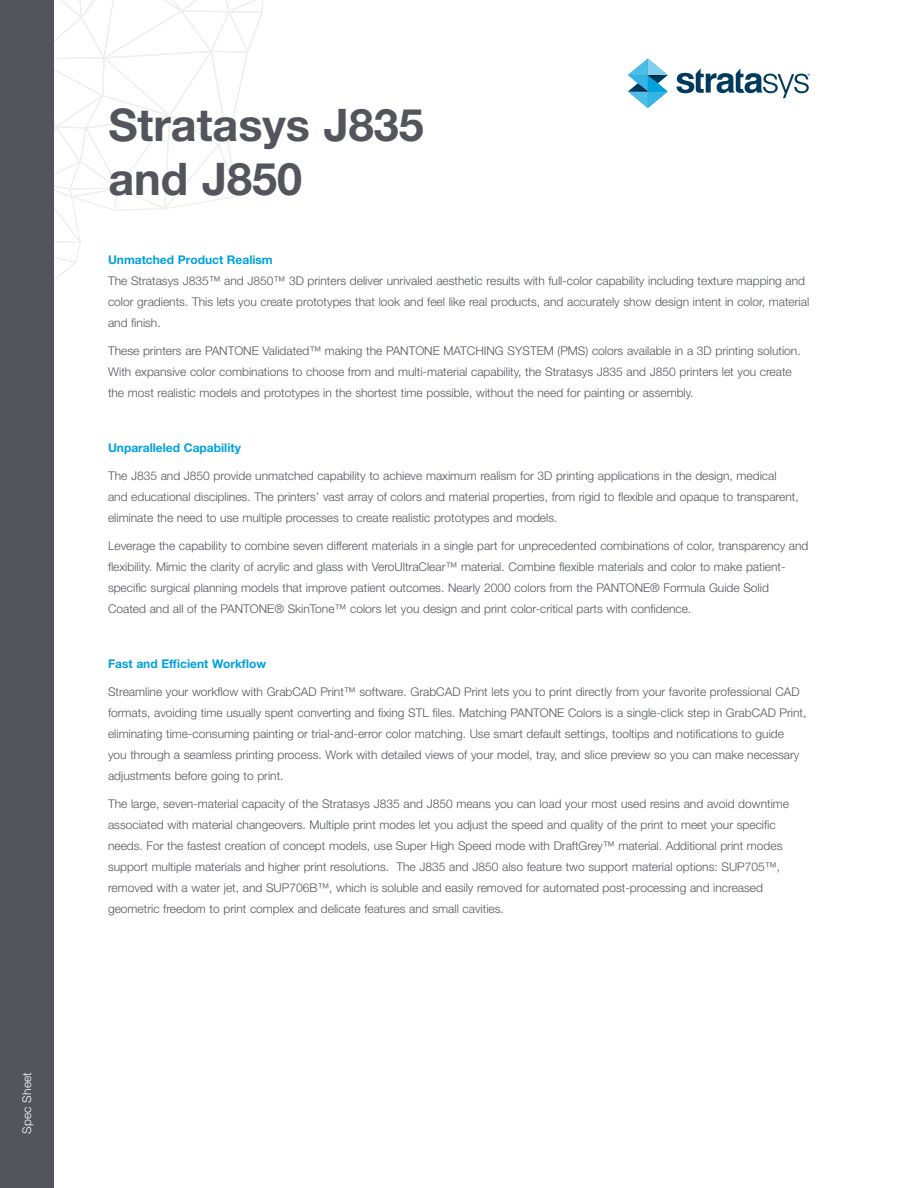
<style>
.page{position:relative;width:918px;height:1188px;background:#fff}
.page>*{position:absolute;margin:0;border:0;box-sizing:border-box;transform-origin:0 0}
.t1{font:700 45px/54px "Helvetica Neue LT Std";color:#52555b}
.t2{font:300 12px/21px "Helvetica Neue LT Std";color:#52555b}
.t3{font:700 12px "Helvetica Neue LT Std";color:#00a0df}
.t4{font:300 12px "Helvetica Neue LT Std";letter-spacing:.015em;color:#fff}
</style>
<div class="page">
<svg style="left:54px;top:0;width:209px;height:281px"></svg>
<div style="left:0;top:0;width:54px;height:1188px;background:#52555b"></div>
<svg style="left:628px;top:59px;width:40px;height:49px"></svg>
<svg style="left:676px;top:68px;width:134px;height:30px"></svg>
<div style="left:108px;top:255px;width:702px;height:722px;background:#fff"></div>
<p class="t4" style="left:20px;top:1134px;width:63px;rotate:-90deg">Spec Sheet</p>
<h1 class="t1" style="left:108px;top:97px;width:317px">Stratasys J835 and J850</h1>
<p class="t3" style="left:108px;top:252px;width:166px">Unmatched Product Realism</p>
<p class="t2" style="left:108px;top:270px;width:703px">The Stratasys J835™ and J850™ 3D printers deliver unrivaled aesthetic results with full-color capability including texture mapping and color gradients. This lets you create prototypes that look and feel like real products, and accurately show design intent in color, material and finish.</p>
<p class="t2" style="left:108px;top:340px;width:694px">These printers are PANTONE Validated™ making the PANTONE MATCHING SYSTEM (PMS) colors available in a 3D printing solution.<br>With expansive color combinations to choose from and multi-material capability, the Stratasys J835 and J850 printers let you create the most realistic models and prototypes in the shortest time possible, without the need for painting or assembly.</p>
<p class="t3" style="left:108px;top:440px;width:134px">Unparalleled Capability</p>
<p class="t2" style="left:108px;top:465px;width:692px">The J835 and J850 provide unmatched capability to achieve maximum realism for 3D printing applications in the design, medical and educational disciplines. The printers’ vast array of colors and material properties, from rigid to flexible and opaque to transparent, eliminate the need to use multiple processes to create realistic prototypes and models.</p>
<p class="t2" style="left:108px;top:535px;width:702px">Leverage the capability to combine seven different materials in a single part for unprecedented combinations of color, transparency and flexibility. Mimic the clarity of acrylic and glass with VeroUltraClear™ material. Combine flexible materials and color to make patient&shy;specific surgical planning models that improve patient outcomes. Nearly 2000 colors from the PANTONE® Formula Guide Solid Coated and all of the PANTONE® SkinTone™ colors let you design and print color-critical parts with confidence.</p>
<p class="t3" style="left:108px;top:657px;width:160px">Fast and Efficient Workflow</p>
<p class="t2" style="left:108px;top:681px;width:700px">Streamline your workflow with GrabCAD Print™ software. GrabCAD Print lets you to print directly from your favorite professional CAD formats, avoiding time usually spent converting and fixing STL files. Matching PANTONE Colors is a single-click step in GrabCAD Print, eliminating time-consuming painting or trial-and-error color matching. Use smart default settings, tooltips and notifications to guide<br>you through a seamless printing process. Work with detailed views of your model, tray, and slice preview so you can make necessary adjustments before going to print.</p>
<p class="t2" style="left:108px;top:793px;width:683px">The large, seven-material capacity of the Stratasys J835 and J850 means you can load your most used resins and avoid downtime associated with material changeovers. Multiple print modes let you adjust the speed and quality of the print to meet your specific needs. For the fastest creation of concept models, use Super High Speed mode with DraftGrey™ material. Additional print modes support multiple materials and higher print resolutions. The J835 and J850 also feature two support material options: SUP705™, removed with a water jet, and SUP706B™, which is soluble and easily removed for automated post-processing and increased geometric freedom to print complex and delicate features and small cavities.</p>
</div>
